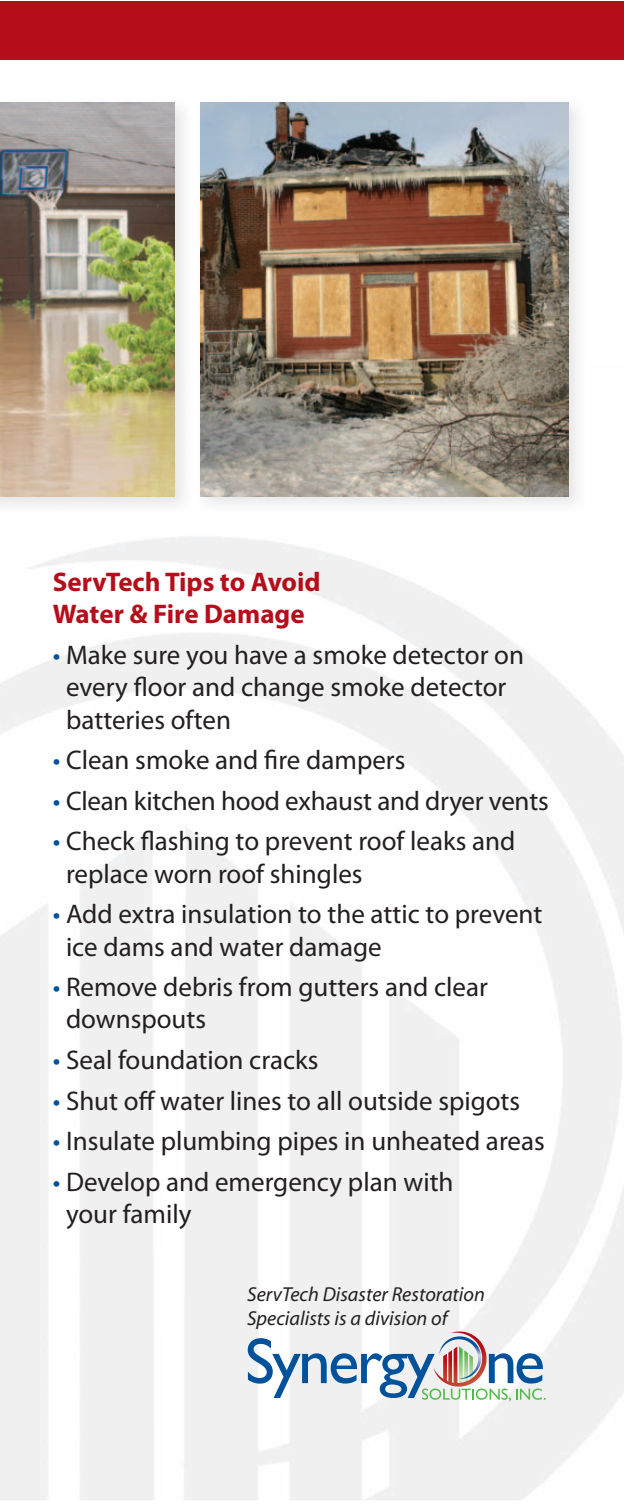
<style>
.page{position:relative;width:624px;height:1506px;background:#fff}
.page>*{position:absolute;margin:0;border:0;box-sizing:border-box;transform-origin:0 0}
.t1{font:27px/32.4px "Myriad Pro";color:#231f20}
.t2{font:700 27px/32.4px "Myriad Pro";color:#b50e1a}
.t3{font:italic 20.25px/24.3px "Myriad";color:#231f20}
.s1{color:#01529a}
</style>
<div class="page">
<img style="left:0;top:102px;width:583px;height:409px">
<img style="left:0;top:102px;width:175px;height:394px">
<img style="left:200px;top:102px;width:368px;height:394px">
<div style="left:0;top:1px;width:624px;height:59px;background:#b50e1a"></div>
<svg style="left:248px;top:1331px;width:298px;height:70px"></svg>
<p class="t2" style="left:53px;top:568px;width:269px">ServTech Tips to Avoid<br>Water &amp; Fire Damage</p>
<p class="t1" style="left:66px;top:641px;width:459px;text-indent:-13px"><span class="s1">•</span> Make sure you have a smoke detector on every floor and change smoke detector batteries often</p>
<p class="t1" style="left:53px;top:746px;width:354px"><span class="s1">•</span> Clean smoke and fire dampers</p>
<p class="t1" style="left:53px;top:787px;width:497px"><span class="s1">•</span> Clean kitchen hood exhaust and dryer vents</p>
<p class="t1" style="left:66px;top:827px;width:451px;text-indent:-13px"><span class="s1">•</span> Check flashing to prevent roof leaks and replace worn roof shingles</p>
<p class="t1" style="left:66px;top:900px;width:478px;text-indent:-13px"><span class="s1">•</span> Add extra insulation to the attic to prevent ice dams and water damage</p>
<p class="t1" style="left:66px;top:973px;width:423px;text-indent:-13px"><span class="s1">•</span> Remove debris from gutters and clear downspouts</p>
<p class="t1" style="left:53px;top:1046px;width:267px"><span class="s1">•</span> Seal foundation cracks</p>
<p class="t1" style="left:53px;top:1087px;width:469px"><span class="s1">•</span> Shut off water lines to all outside spigots</p>
<p class="t1" style="left:53px;top:1127px;width:493px"><span class="s1">•</span> Insulate plumbing pipes in unheated areas</p>
<p class="t1" style="left:66px;top:1168px;width:389px;text-indent:-13px"><span class="s1">•</span> Develop and emergency plan with your family</p>
<p class="t3" style="left:247px;top:1283px;width:239px">ServTech Disaster Restoration<br>Specialists is a division of</p>
</div>
